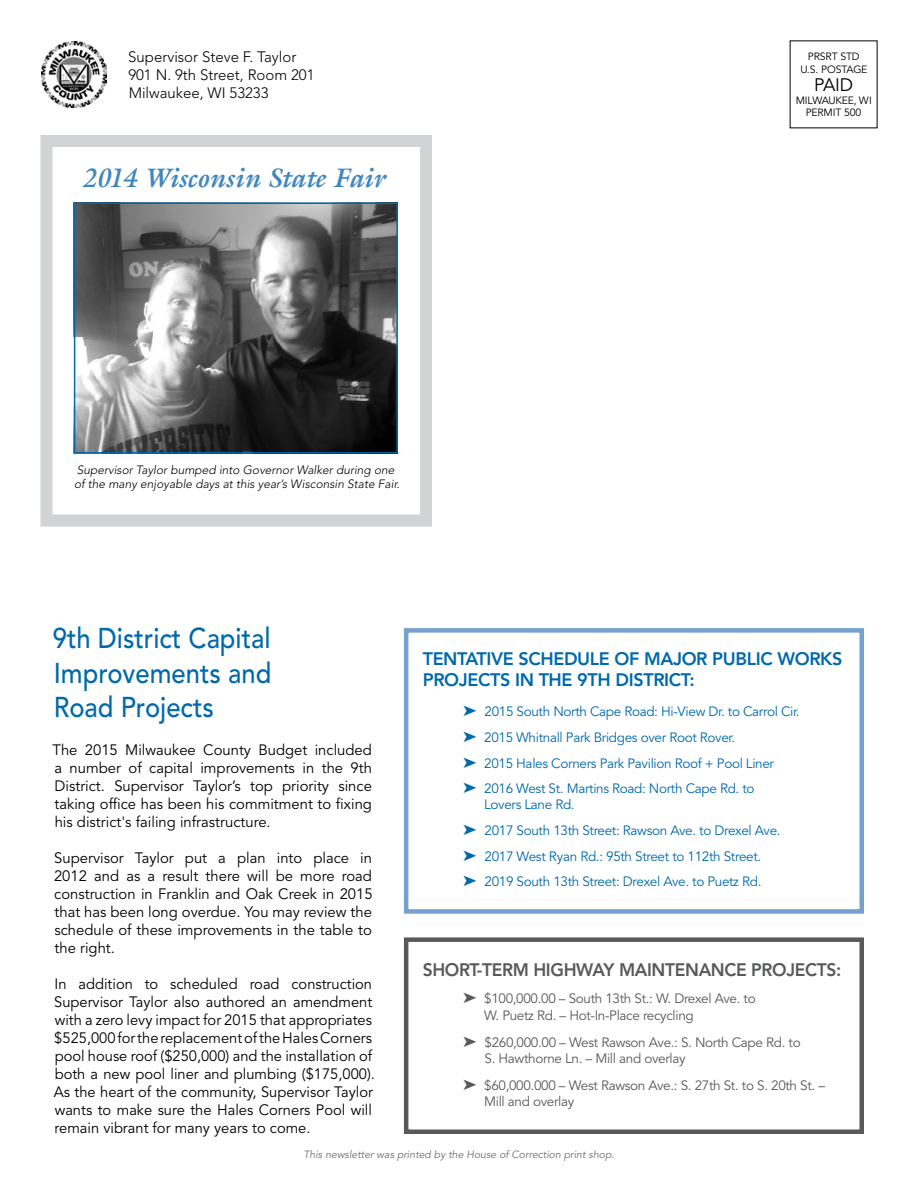
<style>
.page{position:relative;width:918px;height:1188px;background:#fff}
.page>*{position:absolute;margin:0;border:0;box-sizing:border-box;transform-origin:0 0}
.t1{font:500 28.5px/34.2px "Avenir LT Std";color:#0069aa;text-align:justify;scale:.9 1}
.t2{font:italic 700 27px "Galliard Std";color:#4187be}
.t3{font:800 18px/21.6px "Avenir LT Std";letter-spacing:-.02em;color:#0069aa}
.t4{font:800 18px "Avenir LT Std";letter-spacing:-.02em;color:#58595b}
.t5{font:18px "Avenir LT Std";color:#000}
.t6{font:15px/18px "Avenir LT Std";color:#000;text-align:justify}
.t7{font:300 15px/18px "Avenir LT Std";color:#000}
.t8{font:13.5px/25.7px "Avenir LT Std";letter-spacing:-.025em;color:#0069aa}
.t9{font:13.5px/16.2px "Avenir LT Std";letter-spacing:-.025em;color:#58595b}
.t10{font:italic 300 12px/14.4px "Avenir LT Std";color:#000}
.t11{font:italic 10.5px "Avenir LT Std";color:#6d6e71}
.t12{font:10.5px/12.6px "Avenir LT Std";letter-spacing:-.01em;color:#000;text-align:center}
</style>
<div class="page">
<img style="left:41px;top:41px;width:66px;height:66px">
<svg style="left:789px;top:40px;width:89px;height:89px"></svg>
<div style="left:40px;top:135px;width:392px;height:391px;border:12px solid #d1d3d4"></div>
<div style="left:404px;top:628px;width:460px;height:286px;border:4px solid #75a1ce"></div>
<div style="left:404px;top:937px;width:460px;height:197px;border:4px solid #58595b"></div>
<img style="left:77px;top:205px;width:318px;height:246px">
<div style="left:74px;top:202px;width:324px;height:252px;border:2px solid #0069aa"></div>
<p class="t7" style="left:128px;top:48px;width:188px">Supervisor Steve F. Taylor<br>901 N. 9th Street, Room 201<br>Milwaukee, WI 53233</p>
<p class="t12" style="left:800px;top:51px;width:68px">PRSRT STD<br>U.S. POSTAGE</p>
<p class="t5" style="left:814px;top:74px;width:40px">PAID</p>
<p class="t12" style="left:796px;top:94px;width:78px">MILWAUKEE, WI<br>PERMIT 500</p>
<h2 class="t2" style="left:82px;top:161px;width:305px">2014 Wisconsin State Fair</h2>
<p class="t10" style="left:74px;top:463px;width:327px">Supervisor Taylor bumped into Governor Walker during one of the many enjoyable days at this year’s Wisconsin State Fair.</p>
<h1 class="t1" style="left:53px;top:622px;width:244px">9th District Capital Improvements and Road Projects</h1>
<p class="t6" style="left:52px;top:741px;width:321px">The 2015 Milwaukee County Budget included a number of capital improvements in the 9th District. Supervisor Taylor’s top priority since taking office has been his commitment to fixing his district's failing infrastructure.</p>
<p class="t6" style="left:54px;top:849px;width:320px">Supervisor Taylor put a plan into place in 2012 and as a result there will be more road construction in Franklin and Oak Creek in 2015 that has been long overdue. You may review the schedule of these improvements in the table to the right.</p>
<p class="t6" style="left:54px;top:975px;width:323px;text-align:left">In addition to scheduled road construction Supervisor Taylor also authored an amendment with a zero levy impact for 2015 that appropriates $525,000 for the replacement of the Hales Corners pool house roof ($250,000) and the installation of both a new pool liner and plumbing ($175,000).<br>As the heart of the community, Supervisor Taylor wants to make sure the Hales Corners Pool will remain vibrant for many years to come.</p>
<p class="t3" style="left:423px;top:648px;width:421px">TENTATIVE SCHEDULE OF MAJOR PUBLIC WORKS<br>PROJECTS IN THE 9TH DISTRICT:</p>
<p class="t8" style="left:463px;top:699px;width:338px">➤ 2015 South North Cape Road: Hi-View Dr. to Carrol Cir. ➤ 2015 Whitnall Park Bridges over Root Rover.<br>➤ 2015 Hales Corners Park Pavilion Roof + Pool Liner<br>➤ 2016 West St. Martins Road: North Cape Rd. to</p>
<p class="t8" style="left:463px;top:792px;width:319px;text-indent:21px">Lovers Lane Rd.<br>➤ 2017 South 13th Street: Rawson Ave. to Drexel Ave. ➤ 2017 West Ryan Rd.: 95th Street to 112th Street.<br>➤ 2019 South 13th Street: Drexel Ave. to Puetz Rd.</p>
<p class="t4" style="left:423px;top:959px;width:420px">SHORT-TERM HIGHWAY MAINTENANCE PROJECTS:</p>
<p class="t9" style="left:484px;top:991px;width:273px;text-indent:-21px">➤ $100,000.00 – South 13th St.: W. Drexel Ave. to<br>W. Puetz Rd. – Hot-In-Place recycling</p>
<p class="t9" style="left:485px;top:1034px;width:318px;text-indent:-21px">➤ $260,000.00 – West Rawson Ave.: S. North Cape Rd. to<br>S. Hawthorne Ln. – Mill and overlay</p>
<p class="t9" style="left:484px;top:1077px;width:342px;text-indent:-21px">➤ $60,000.000 – West Rawson Ave.: S. 27th St. to S. 20th St. –<br>Mill and overlay</p>
<p class="t11" style="left:304px;top:1149px;width:312px">This newsletter was printed by the House of Correction print shop.</p>
</div>
